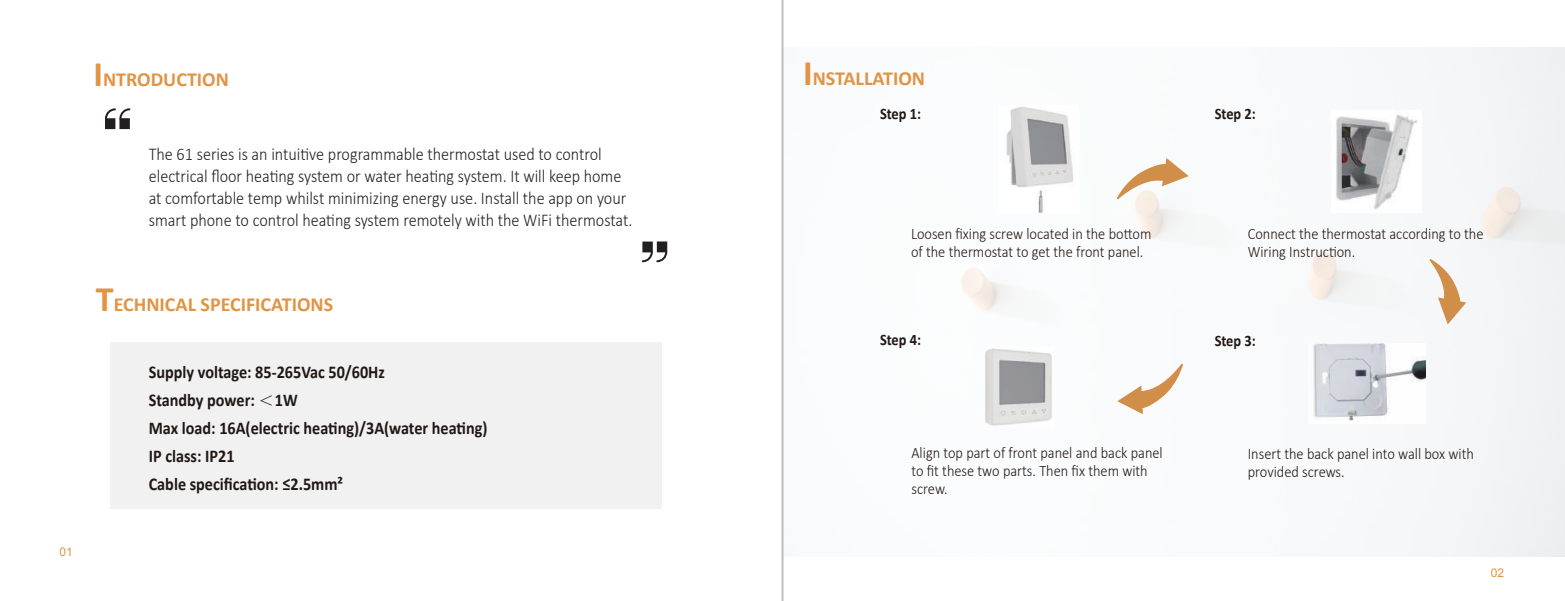
<style>
.page{position:relative;width:1565px;height:601px;background:#fff}
.page>*{position:absolute;margin:0;border:0;box-sizing:border-box;transform-origin:0 0}
.t1{font:700 20px "Calibri";color:#e09444}
.t2{font:300 18px/22px "Calibri";color:#231f20;scale:.9 1}
.t3{font:700 18px/28px "Calibri";color:#211814;scale:.9 1}
.t4{font:300 16px/18px "Calibri";color:#211814;scale:.9 1}
.t5{font:700 16px "Calibri";color:#211814;scale:.9 1}
.t6{font:12px "Arial";color:#e09444}
.s1{font-size:36px}
.s2{font-family:"Adobe Song Std";font-weight:300}
</style>
<div class="page">
<img style="left:783px;top:47px;width:782px;height:509px">
<div style="left:110px;top:343px;width:552px;height:166px;background:#f1f1f2"></div>
<div style="left:105px;top:118px;width:10px;height:11px;background:#231f20"></div>
<div style="left:119px;top:118px;width:11px;height:11px;background:#231f20;border:2px solid #231f20"></div>
<svg style="left:105px;top:108px;width:26px;height:13px"></svg>
<div style="left:657px;top:241px;width:10px;height:11px;background:#231f20;border:2px solid #231f20"></div>
<div style="left:642px;top:242px;width:11px;height:10px;background:#231f20;border:2px solid #231f20"></div>
<svg style="left:641px;top:250px;width:27px;height:13px"></svg>
<hr style="left:781px;top:0;width:2px;height:601px;background:#bdbebf">
<img style="left:999px;top:106px;width:79px;height:106px">
<img style="left:1331px;top:111px;width:91px;height:101px">
<img style="left:1308px;top:344px;width:117px;height:79px">
<img style="left:983px;top:348px;width:71px;height:79px">
<svg style="left:1116px;top:158px;width:73px;height:41px"></svg>
<svg style="left:1429px;top:259px;width:37px;height:65px"></svg>
<svg style="left:1117px;top:364px;width:66px;height:50px"></svg>
<p class="t6" style="left:59px;top:544px;width:15px">01</p>
<p class="t1" style="left:93px;top:67px;width:137px"><span class="s1">I</span>NTRODUCTION</p>
<p class="t1" style="left:803px;top:66px;width:123px"><span class="s1">I</span>NSTALLATION</p>
<p class="t2" style="left:149px;top:143px;width:539px">The 61 series is an intuitive programmable thermostat used to control electrical floor heating system or water heating system. It will keep home at comfortable temp whilst minimizing energy use. Install the app on your smart phone to control heating system remotely with the WiFi thermostat.</p>
<p class="t1" style="left:96px;top:292px;width:239px"><span class="s1">T</span>ECHNICAL SPECIFICATIONS</p>
<p class="t3" style="left:149px;top:357px;width:378px">Supply voltage: 85-265Vac 50/60Hz<br>Standby power: <span class="s2">＜</span>1W<br>Max load: 16A(electric heating)/3A(water heating)<br>IP class: IP21<br>Cable specification: ≤2.5mm²</p>
<p class="t5" style="left:880px;top:103px;width:47px">Step 1:</p>
<p class="t4" style="left:911px;top:225px;width:269px">Loosen fixing screw located in the bottom of the thermostat to get the front panel.</p>
<p class="t5" style="left:880px;top:330px;width:47px">Step 4:</p>
<p class="t4" style="left:911px;top:444px;width:281px">Align top part of front panel and back panel to fit these two parts. Then fix them with screw.</p>
<p class="t5" style="left:1215px;top:103px;width:47px">Step 2:</p>
<p class="t4" style="left:1248px;top:225px;width:263px">Connect the thermostat according to the<br>Wiring Instruction.</p>
<p class="t5" style="left:1214px;top:331px;width:47px">Step 3:</p>
<p class="t4" style="left:1248px;top:445px;width:253px">Insert the back panel into wall box with provided screws.</p>
<p class="t6" style="left:1490px;top:565px;width:15px">02</p>
</div>
